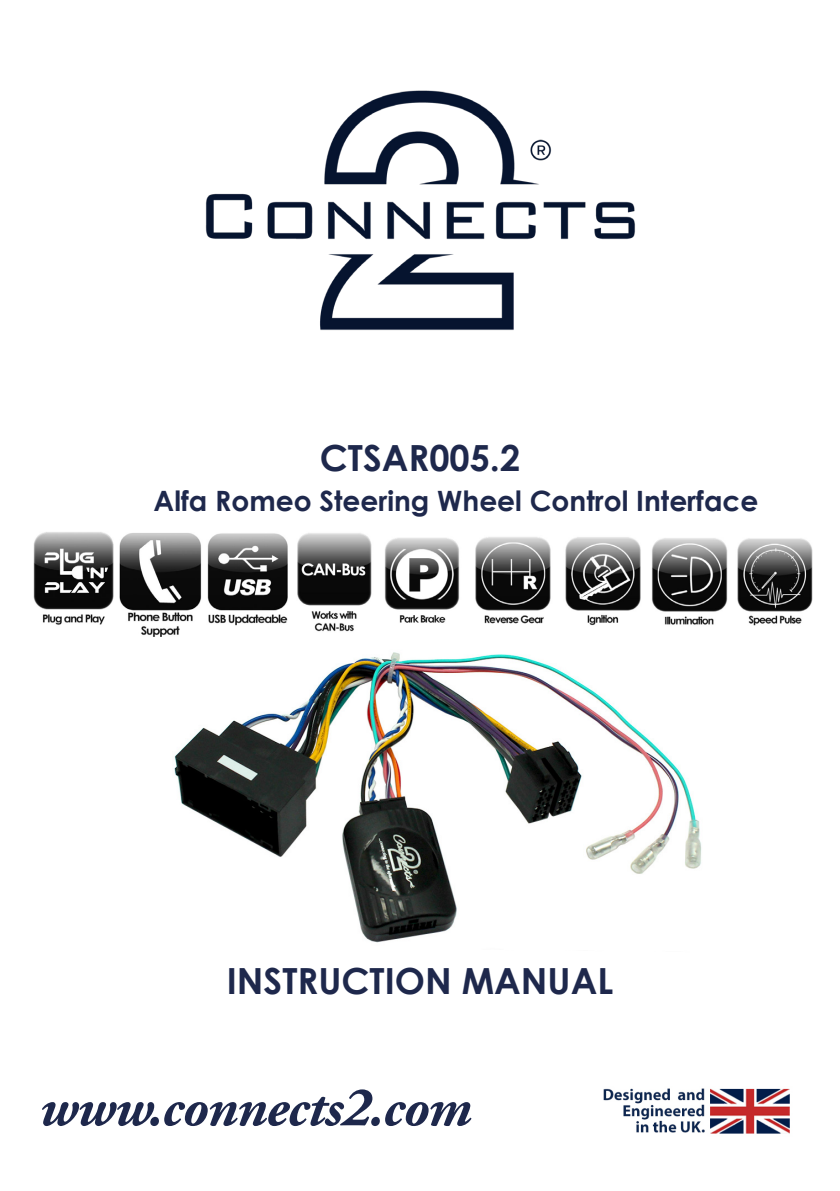
<style>
.page{position:relative;width:840px;height:1191px;background:#fff}
.page>*{position:absolute;margin:0;border:0;box-sizing:border-box;transform-origin:0 0}
.t1{font:italic 700 56px "Adobe Garamond Pro";letter-spacing:-.02em;color:#1e284c}
.t2{font:700 36px "Century Gothic";color:#1e284c}
.t3{font:700 28px "Century Gothic";color:#1e284c}
</style>
<div class="page">
<img style="left:205px;top:90px;width:430px;height:241px">
<img style="left:603px;top:1088px;width:187px;height:46px">
<img style="left:174px;top:652px;width:528px;height:300px">
<img style="left:297px;top:533px;width:75px;height:99px">
<img style="left:384px;top:538px;width:76px;height:85px">
<img style="left:475px;top:537px;width:166px;height:89px">
<img style="left:652px;top:538px;width:161px;height:88px">
<img style="left:207px;top:533px;width:80px;height:93px">
<img style="left:119px;top:533px;width:83px;height:104px">
<img style="left:33px;top:532px;width:81px;height:93px">
<p class="t2" style="left:319px;top:431px;width:202px">CTSAR005.2</p>
<p class="t3" style="left:153px;top:480px;width:606px">Alfa Romeo Steering Wheel Control Interface</p>
<p class="t2" style="left:227px;top:953px;width:387px">INSTRUCTION MANUAL</p>
<p class="t1" style="left:39px;top:1075px;width:433px">www.connects2.com</p>
</div>
